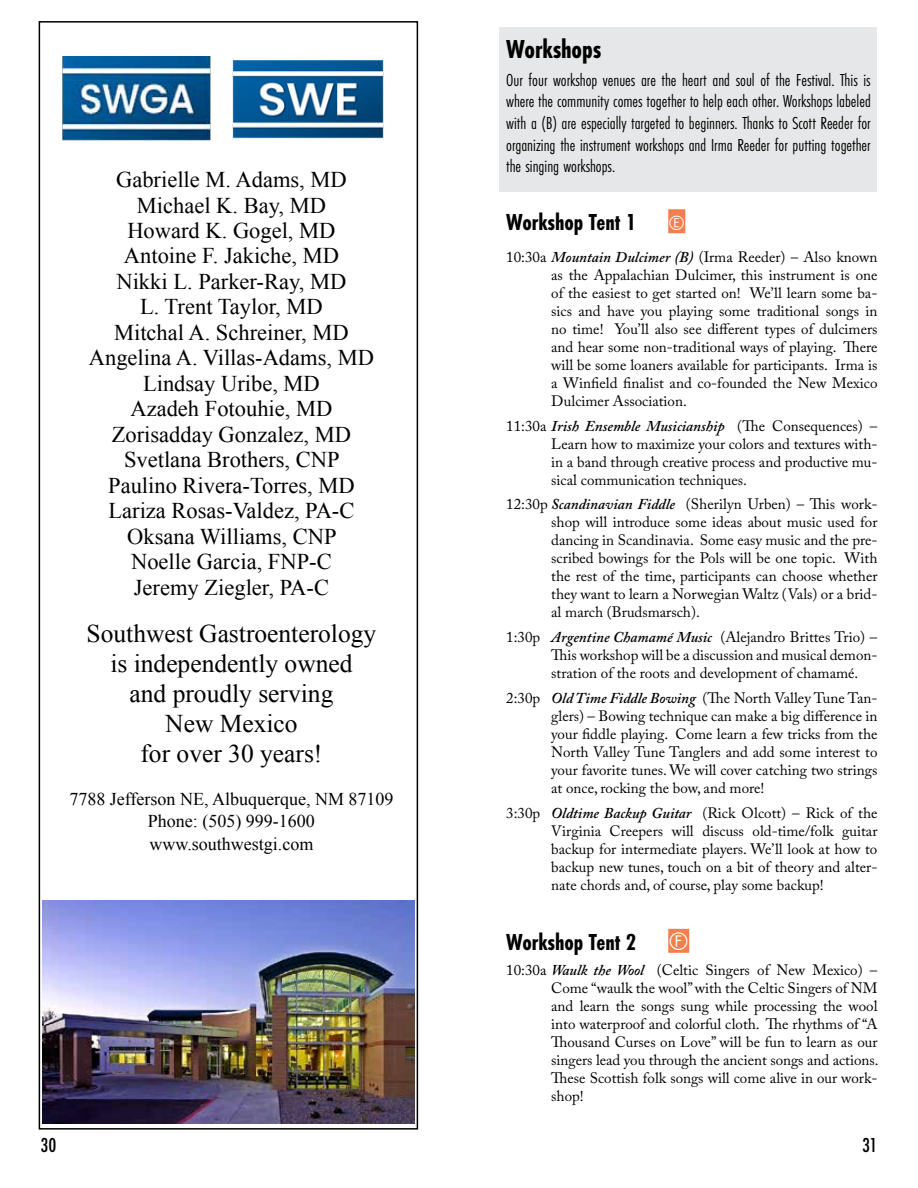
<style>
.page{position:relative;width:918px;height:1188px;background:#fff}
.page>*{position:absolute;margin:0;border:0;box-sizing:border-box;transform-origin:0 0}
.t1{font:700 27px "Futura PT Cond";color:#000}
.t2{font:25.5px/30px "Times New Roman";color:#000;text-align:center}
.t3{font:700 24px "Futura PT Cond";color:#000}
.t4{font:24px "Circle Frame";color:#fff}
.t5{font:22.5px/25.5px "Times New Roman";color:#000;text-align:center}
.t6{font:500 21px "Futura PT Cond";color:#000}
.t7{font:19.5px "Circle Frame";color:#fff}
.t8{font:18px/21.6px "Futura PT Cond";color:#000;text-align:justify}
.t9{font:18px/22.5px "Times New Roman";color:#000;text-align:center}
.t10{font:15px/18px "Adobe Caslon Pro";color:#000;text-align:justify}
.s1{font-weight:600;font-style:italic}
</style>
<div class="page">
<div style="left:500px;top:27px;width:378px;height:164px;background:#e6e7e8"></div>
<div style="left:668px;top:209px;width:17px;height:24px;background:#f47f4e"></div>
<div style="left:668px;top:929px;width:21px;height:24px;background:#f47f4e"></div>
<img style="left:62px;top:56px;width:149px;height:85px">
<img style="left:232px;top:61px;width:152px;height:78px">
<div style="left:39px;top:21px;width:379px;height:1109px;border:2px solid #000"></div>
<img style="left:42px;top:901px;width:373px;height:222px">
<p class="t5" style="left:89px;top:166px;width:287px">Gabrielle M. Adams, MD<br>Michael K. Bay, MD<br>Howard K. Gogel, MD<br>Antoine F. Jakiche, MD<br>Nikki L. Parker-Ray, MD<br>L. Trent Taylor, MD<br>Mitchal A. Schreiner, MD<br>Angelina A. Villas-Adams, MD<br>Lindsay Uribe, MD<br>Azadeh Fotouhie, MD<br>Zorisadday Gonzalez, MD<br>Svetlana Brothers, CNP<br>Paulino Rivera-Torres, MD<br>Lariza Rosas-Valdez, PA-C<br>Oksana Williams, CNP<br>Noelle Garcia, FNP-C<br>Jeremy Ziegler, PA-C</p>
<h2 class="t2" style="left:87px;top:618px;width:291px">Southwest Gastroenterology is independently owned<br>and proudly serving<br>New Mexico<br>for over 30 years!</h2>
<p class="t9" style="left:69px;top:787px;width:326px">7788 Jefferson NE, Albuquerque, NM 87109<br>Phone: (505) 999-1600 www.southwestgi.com</p>
<h1 class="t1" style="left:506px;top:34px;width:97px">Workshops</h1>
<p class="t8" style="left:506px;top:69px;width:366px">Our four workshop venues are the heart and soul of the Festival. This is where the community comes together to help each other. Workshops labeled with a (B) are especially targeted to beginners. Thanks to Scott Reeder for organizing the instrument workshops and Irma Reeder for putting together the singing workshops.</p>
<h3 class="t3" style="left:506px;top:208px;width:132px">Workshop Tent 1</h3>
<h3 class="t7" style="left:668px;top:212px;width:19px">E</h3>
<p class="t10" style="left:551px;top:248px;width:328px;text-indent:-45px">10:30a <span class="s1">Mountain Dulcimer (B)</span> (Irma Reeder) – Also known as the Appalachian Dulcimer, this instrument is one of the easiest to get started on! We’ll learn some ba&shy;sics and have you playing some traditional songs in no time! You’ll also see different types of dulcimers and hear some non-traditional ways of playing. There will be some loaners available for participants. Irma is a Winfield finalist and co-founded the New Mexico Dulcimer Association.</p>
<p class="t10" style="left:551px;top:416px;width:328px;text-indent:-45px">11:30a <span class="s1">Irish Ensemble Musicianship</span> (The Consequences) – Learn how to maximize your colors and textures with&shy;in a band through creative process and productive mu&shy;sical communication techniques.</p>
<p class="t10" style="left:551px;top:495px;width:328px;text-indent:-45px">12:30p <span class="s1">Scandinavian Fiddle</span> (Sherilyn Urben) – This work&shy;shop will introduce some ideas about music used for dancing in Scandinavia. Some easy music and the pre&shy;scribed bowings for the Pols will be one topic. With the rest of the time, participants can choose whether they want to learn a Norwegian Waltz (Vals) or a brid&shy;al march (Brudsmarsch).</p>
<p class="t10" style="left:551px;top:628px;width:328px;text-indent:-45px">1:30p <span class="s1">Argentine Chamamé Music</span> (Alejandro Brittes Trio) – This workshop will be a discussion and musical demon&shy;stration of the roots and development of chamamé.</p>
<p class="t10" style="left:551px;top:689px;width:328px;text-indent:-45px">2:30p <span class="s1">Old Time Fiddle Bowing</span> (The North Valley Tune Tan&shy;glers) – Bowing technique can make a big difference in your fiddle playing. Come learn a few tricks from the North Valley Tune Tanglers and add some interest to your favorite tunes. We will cover catching two strings at once, rocking the bow, and more!</p>
<p class="t10" style="left:551px;top:803px;width:328px;text-indent:-45px">3:30p <span class="s1">Oldtime Backup Guitar</span> (Rick Olcott) – Rick of the Virginia Creepers will discuss old-time/folk guitar backup for intermediate players. We’ll look at how to backup new tunes, touch on a bit of theory and alter&shy;nate chords and, of course, play some backup!</p>
<h3 class="t3" style="left:506px;top:928px;width:132px">Workshop Tent 2</h3>
<h3 class="t4" style="left:668px;top:927px;width:22px">F</h3>
<p class="t10" style="left:551px;top:960px;width:329px;text-indent:-45px">10:30a <span class="s1">Waulk the Wool</span> (Celtic Singers of New Mexico) – Come “waulk the wool” with the Celtic Singers of NM and learn the songs sung while processing the wool into waterproof and colorful cloth. The rhythms of “A Thousand Curses on Love” will be fun to learn as our singers lead you through the ancient songs and actions.<br>These Scottish folk songs will come alive in our work&shy;shop!</p>
<h3 class="t6" style="left:41px;top:1132px;width:17px">30</h3>
<h3 class="t6" style="left:862px;top:1132px;width:17px">31</h3>
</div>
